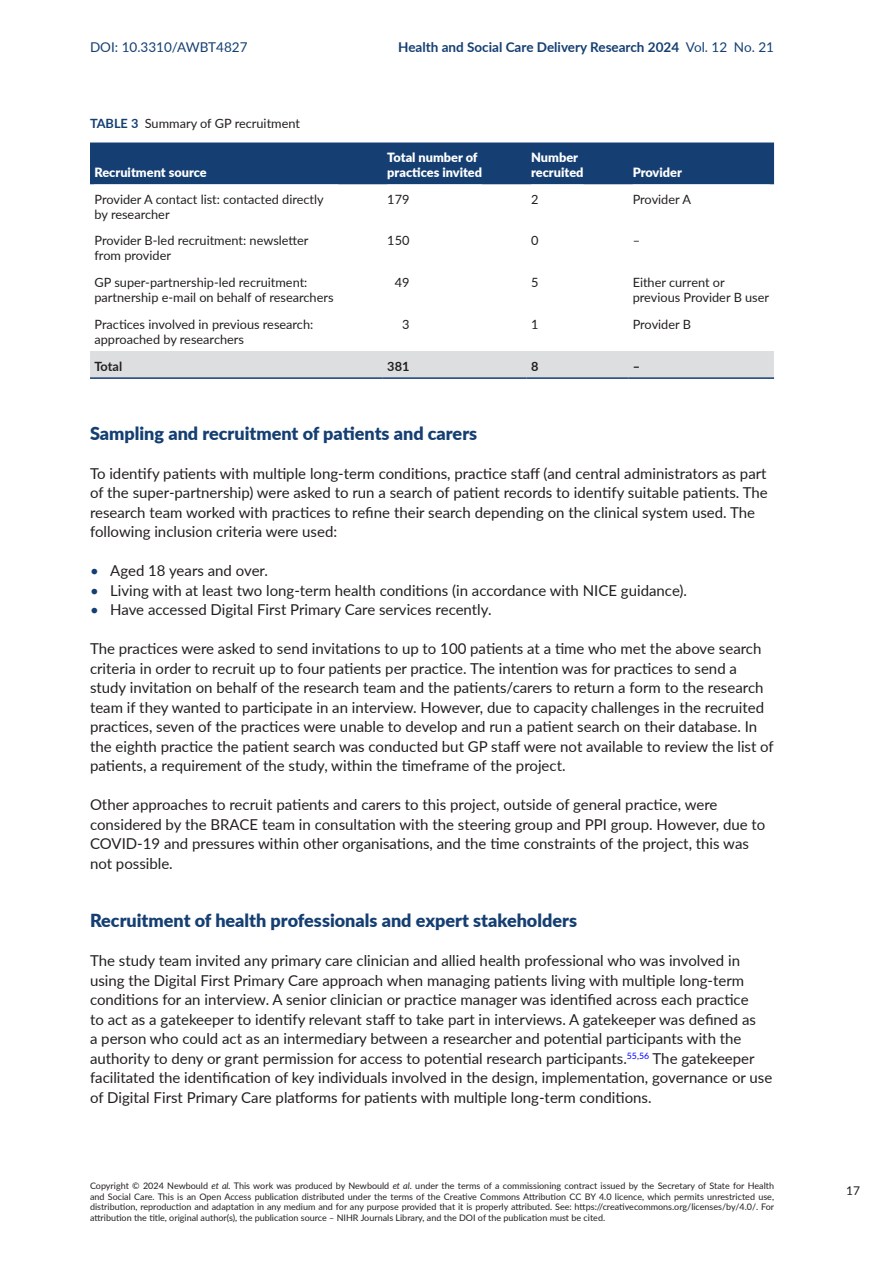
<style>
.page{position:relative;width:893px;height:1263px;background:#fff}
.page>*{position:absolute;margin:0;border:0;box-sizing:border-box;transform-origin:0 0}
.t1{font:900 18px "Lato";color:#153f72}
.t2{font:15px/19.5px "Lato";color:#231f20}
.t3{font:700 13.5px "Lato";color:#153f72}
.t4{font:13.5px "Lato";color:#153f72}
.t5{font:12.75px/15px "Lato";color:#231f20}
.t6{font:900 12.75px/15px "Lato";color:#fff}
.t7{font:700 12.75px "Lato";color:#231f20}
.t8{font:12px "Lato";color:#231f20}
.t9{font:9px/10.5px "Lato";color:#231f20;text-align:justify}
.s1{font-weight:400}
.s2{font-weight:700;color:#153f72}
.s3{color:#153f72}
.s4{font-style:italic}
</style>
<div class="page">
<div style="left:90px;top:142px;width:684px;height:42px;background:#153f72"></div>
<div style="left:90px;top:351px;width:293px;height:27px;background:#dddee0"></div>
<div style="left:383px;top:351px;width:144px;height:27px;background:#dddee0"></div>
<div style="left:527px;top:351px;width:101px;height:27px;background:#dddee0"></div>
<div style="left:628px;top:351px;width:146px;height:27px;background:#dddee0"></div>
<hr style="left:90px;top:377px;width:293px;height:2px;background:#153f72">
<hr style="left:383px;top:377px;width:144px;height:2px;background:#153f72">
<hr style="left:527px;top:377px;width:101px;height:2px;background:#153f72">
<hr style="left:628px;top:377px;width:146px;height:2px;background:#153f72">
<p class="t4" style="left:90px;top:37px;width:159px">DOI: 10.3310/AWBT4827</p>
<p class="t3" style="left:398px;top:37px;width:377px">Health and Social Care Delivery Research 2024 <span class="s1">Vol. 12 No. 21</span></p>
<p class="t5" style="left:90px;top:115px;width:212px"><span class="s2">TABLE 3</span> Summary of GP recruitment</p>
<p class="t6" style="left:94px;top:164px;width:114px">Recruitment source</p>
<p class="t6" style="left:387px;top:149px;width:96px">Total number of practices invited</p>
<p class="t6" style="left:531px;top:149px;width:54px">Number recruited</p>
<p class="t6" style="left:633px;top:164px;width:51px">Provider</p>
<p class="t5" style="left:95px;top:191px;width:231px">Provider A contact list: contacted directly by researcher</p>
<p class="t5" style="left:387px;top:191px;width:24px">179</p>
<p class="t5" style="left:531px;top:191px;width:9px">2</p>
<p class="t5" style="left:633px;top:191px;width:60px">Provider A</p>
<p class="t5" style="left:95px;top:233px;width:216px">Provider B-led recruitment: newsletter from provider</p>
<p class="t5" style="left:387px;top:233px;width:24px">150</p>
<p class="t5" style="left:531px;top:233px;width:9px">0</p>
<p class="t5" style="left:633px;top:233px;width:9px">–</p>
<p class="t5" style="left:95px;top:274px;width:241px">GP super-partnership-led recruitment: partnership e-mail on behalf of researchers</p>
<p class="t5" style="left:395px;top:274px;width:16px">49</p>
<p class="t5" style="left:531px;top:274px;width:9px">5</p>
<p class="t5" style="left:633px;top:274px;width:138px">Either current or previous Provider B user</p>
<p class="t5" style="left:95px;top:316px;width:220px">Practices involved in previous research: approached by researchers</p>
<p class="t5" style="left:402px;top:316px;width:9px">3</p>
<p class="t5" style="left:531px;top:316px;width:9px">1</p>
<p class="t5" style="left:633px;top:316px;width:60px">Provider B</p>
<p class="t7" style="left:95px;top:357px;width:29px">Total</p>
<p class="t7" style="left:387px;top:357px;width:24px">381</p>
<p class="t7" style="left:531px;top:357px;width:9px">8</p>
<p class="t7" style="left:633px;top:357px;width:9px">–</p>
<p class="t1" style="left:90px;top:419px;width:389px">Sampling and recruitment of patients and carers</p>
<p class="t2" style="left:90px;top:463px;width:679px">To identify patients with multiple long-term conditions, practice staff (and central administrators as part of the super-partnership) were asked to run a search of patient records to identify suitable patients. The research team worked with practices to refine their search depending on the clinical system used. The following inclusion criteria were used:</p>
<p class="t2" style="left:90px;top:560px;width:179px"><span class="s3">•</span> Aged 18 years and over.</p>
<p class="t2" style="left:90px;top:580px;width:599px"><span class="s3">•</span> Living with at least two long-term health conditions (in accordance with NICE guidance).</p>
<p class="t2" style="left:90px;top:599px;width:403px"><span class="s3">•</span> Have accessed Digital First Primary Care services recently.</p>
<p class="t2" style="left:90px;top:638px;width:685px">The practices were asked to send invitations to up to 100 patients at a time who met the above search criteria in order to recruit up to four patients per practice. The intention was for practices to send a study invitation on behalf of the research team and the patients/carers to return a form to the research team if they wanted to participate in an interview. However, due to capacity challenges in the recruited practices, seven of the practices were unable to develop and run a patient search on their database. In the eighth practice the patient search was conducted but GP staff were not available to review the list of patients, a requirement of the study, within the timeframe of the project.</p>
<p class="t2" style="left:90px;top:794px;width:677px">Other approaches to recruit patients and carers to this project, outside of general practice, were considered by the BRACE team in consultation with the steering group and PPI group. However, due to COVID-19 and pressures within other organisations, and the time constraints of the project, this was not possible.</p>
<p class="t1" style="left:90px;top:907px;width:488px">Recruitment of health professionals and expert stakeholders</p>
<p class="t2" style="left:90px;top:950px;width:684px">The study team invited any primary care clinician and allied health professional who was involved in using the Digital First Primary Care approach when managing patients living with multiple long-term conditions for an interview. A senior clinician or practice manager was identified across each practice<br>to act as a gatekeeper to identify relevant staff to take part in interviews. A gatekeeper was defined as<br>a person who could act as an intermediary between a researcher and potential participants with the authority to deny or grant permission for access to potential research participants.<sup>55</sup><sup>,</sup><sup>56</sup> The gatekeeper facilitated the identification of key individuals involved in the design, implementation, governance or use of Digital First Primary Care platforms for patients with multiple long-term conditions.</p>
<p class="t9" style="left:90px;top:1180px;width:686px">Copyright © 2024 Newbould <span class="s4">et al.</span> This work was produced by Newbould <span class="s4">et al</span>. under the terms of a commissioning contract issued by the Secretary of State for Health and Social Care. This is an Open Access publication distributed under the terms of the Creative Commons Attribution CC BY 4.0 licence, which permits unrestricted use, distribution, reproduction and adaptation in any medium and for any purpose provided that it is properly attributed. See: https://creativecommons.org/licenses/by/4.0/. For attribution the title, original author(s), the publication source – NIHR Journals Library, and the DOI of the publication must be cited.</p>
<p class="t8" style="left:846px;top:1182px;width:15px">17</p>
</div>
